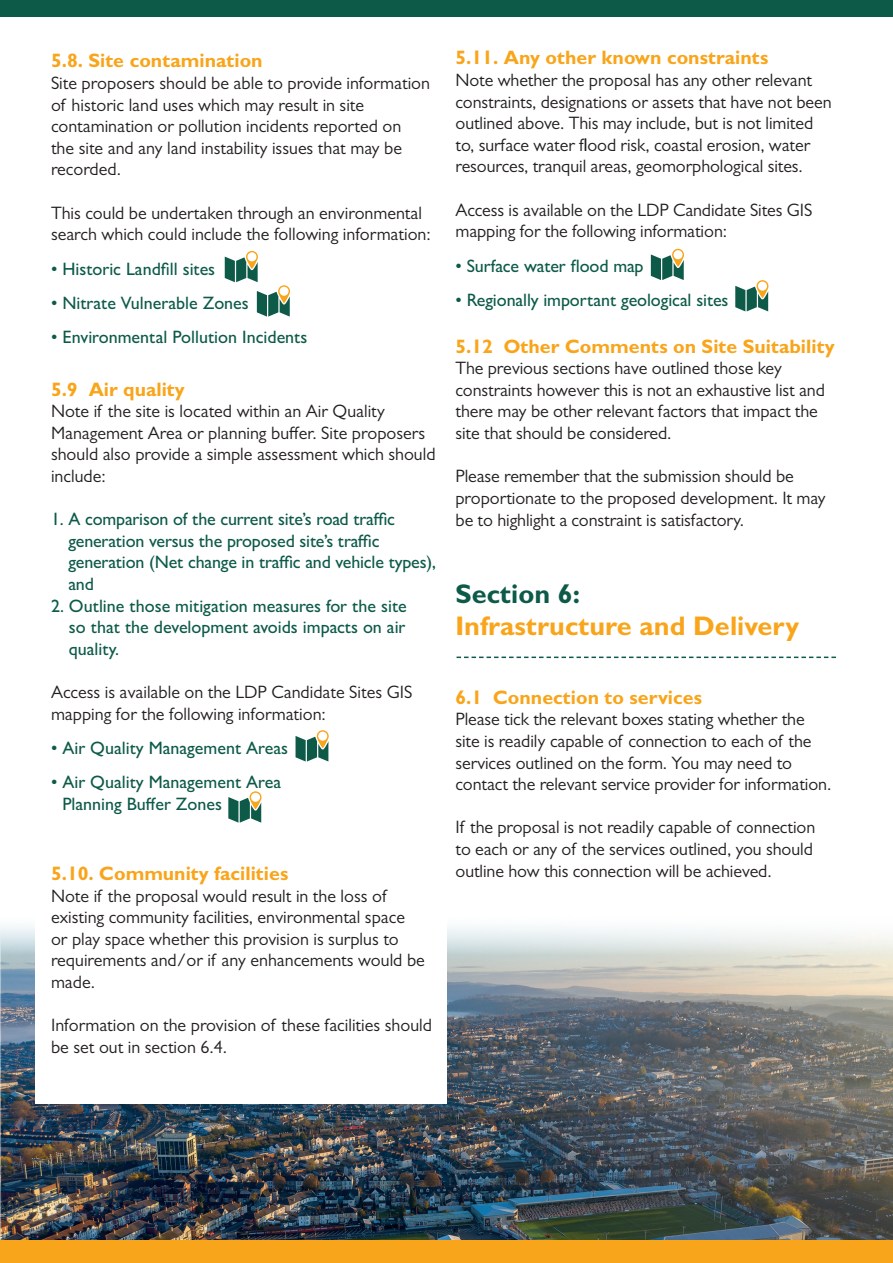
<style>
.page{position:relative;width:893px;height:1263px;background:#fff}
.page>*{position:absolute;margin:0;border:0;box-sizing:border-box;transform-origin:0 0}
.Body_text{font:700 27px "Gill Sans MT Pro";color:#f9a51b}
.Body_text-2{font:700 27px "Gill Sans MT Pro";color:#0d5a49}
.Body_text-3{font:700 19.5px "Gill Sans MT Pro";color:#f9a51b}
.Body_text-4{font:18px/21.6px "Gill Sans MT Pro";letter-spacing:-.005em;color:#231f20}
.Body_text-5{font:500 18px/21.6px "Gill Sans MT Pro";color:#0d5a49}
</style>
<div class="page">
<img style="left:0;top:926px;width:893px;height:314px">
<div style="left:35px;top:861px;width:412px;height:242px;background:#fff"></div>
<div style="left:0;top:1240px;width:893px;height:23px;background:#f9a51b"></div>
<div style="left:0;top:0;width:893px;height:16px;background:#0d5a49"></div>
<svg style="left:225px;top:251px;width:65px;height:66px"></svg>
<svg style="left:296px;top:730px;width:33px;height:31px"></svg>
<svg style="left:228px;top:791px;width:33px;height:32px"></svg>
<svg style="left:651px;top:249px;width:33px;height:31px"></svg>
<svg style="left:735px;top:280px;width:33px;height:31px"></svg>
<svg style="left:457px;top:656px;width:379px;height:2px"></svg>
<p class="Body_text-3" style="left:51px;top:49px;width:213px">5.8. Site contamination</p>
<p class="Body_text-4" style="left:51px;top:72px;width:381px">Site proposers should be able to provide information of historic land uses which may result in site contamination or pollution incidents reported on<br>the site and any land instability issues that may be recorded.</p>
<p class="Body_text-4" style="left:51px;top:202px;width:381px">This could be undertaken through an environmental search which could include the following information:</p>
<p class="Body_text-5" style="left:51px;top:258px;width:166px">• Historic Landfill sites</p>
<p class="Body_text-5" style="left:51px;top:292px;width:199px">• Nitrate Vulnerable Zones</p>
<p class="Body_text-5" style="left:51px;top:326px;width:258px">• Environmental Pollution Incidents</p>
<p class="Body_text-3" style="left:51px;top:377px;width:135px">5.9 Air quality</p>
<p class="Body_text-4" style="left:51px;top:400px;width:386px">Note if the site is located within an Air Quality Management Area or planning buffer. Site proposers should also provide a simple assessment which should include:</p>
<p class="Body_text-5" style="left:68px;top:508px;width:369px;text-indent:-17px">1. A comparison of the current site’s road traffic generation versus the proposed site’s traffic generation (Net change in traffic and vehicle types), and</p>
<p class="Body_text-5" style="left:69px;top:594px;width:339px;text-align:justify;text-indent:-18px">2. Outline those mitigation measures for the site so that the development avoids impacts on air quality.</p>
<p class="Body_text-4" style="left:51px;top:681px;width:363px">Access is available on the LDP Candidate Sites GIS mapping for the following information:</p>
<p class="Body_text-5" style="left:51px;top:737px;width:239px">• Air Quality Management Areas</p>
<p class="Body_text-5" style="left:62px;top:771px;width:220px;text-indent:-11px">• Air Quality Management Area<br>Planning Buffer Zones</p>
<p class="Body_text-3" style="left:51px;top:861px;width:239px">5.10. Community facilities</p>
<p class="Body_text-4" style="left:51px;top:885px;width:375px">Note if the proposal would result in the loss of existing community facilities, environmental space or play space whether this provision is surplus to requirements and/or if any enhancements would be made.</p>
<p class="Body_text-4" style="left:51px;top:1014px;width:382px">Information on the provision of these facilities should be set out in section 6.4.</p>
<p class="Body_text-3" style="left:455px;top:46px;width:314px">5.11. Any other known constraints</p>
<p class="Body_text-4" style="left:455px;top:69px;width:378px">Note whether the proposal has any other relevant constraints, designations or assets that have not been outlined above. This may include, but is not limited to, surface water flood risk, coastal erosion, water resources, tranquil areas, geomorphological sites.</p>
<p class="Body_text-4" style="left:455px;top:199px;width:358px">Access is available on the LDP Candidate Sites GIS mapping for the following information:</p>
<p class="Body_text-5" style="left:455px;top:254px;width:190px">• Surface water flood map</p>
<p class="Body_text-5" style="left:455px;top:289px;width:274px">• Regionally important geological sites</p>
<p class="Body_text-3" style="left:455px;top:334px;width:381px">5.12 Other Comments on Site Suitability</p>
<p class="Body_text-4" style="left:455px;top:357px;width:371px">The previous sections have outlined those key constraints however this is not an exhaustive list and there may be other relevant factors that impact the site that should be considered.</p>
<p class="Body_text-4" style="left:455px;top:465px;width:372px">Please remember that the submission should be proportionate to the proposed development. It may be to highlight a constraint is satisfactory.</p>
<p class="Body_text-2" style="left:455px;top:577px;width:126px">Section 6:</p>
<p class="Body_text" style="left:455px;top:609px;width:345px">Infrastructure and Delivery</p>
<p class="Body_text-3" style="left:455px;top:685px;width:248px">6.1 Connection to services</p>
<p class="Body_text-4" style="left:455px;top:708px;width:377px">Please tick the relevant boxes stating whether the site is readily capable of connection to each of the services outlined on the form. You may need to contact the relevant service provider for information.</p>
<p class="Body_text-4" style="left:455px;top:816px;width:361px">If the proposal is not readily capable of connection to each or any of the services outlined, you should outline how this connection will be achieved.</p>
</div>
